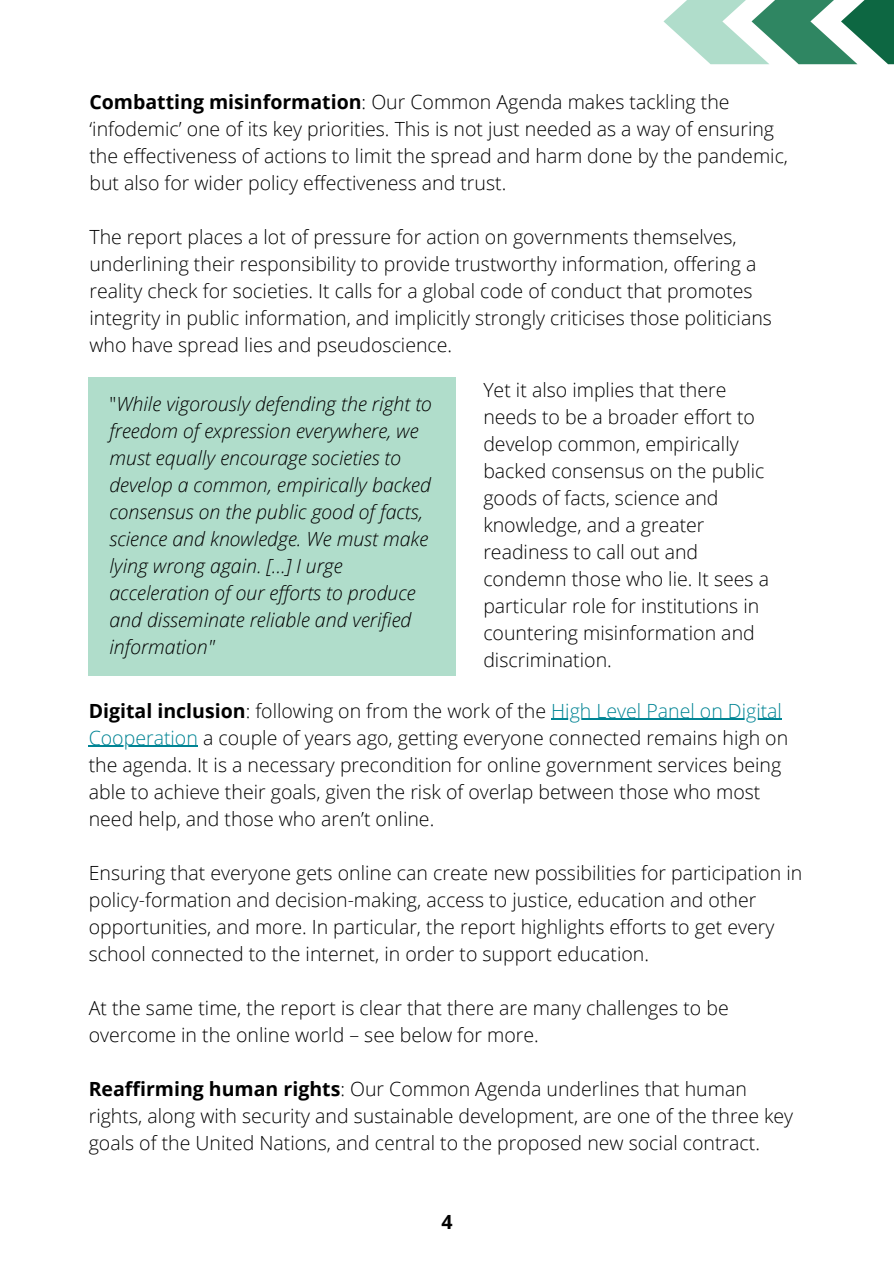
<style>
.page{position:relative;width:894px;height:1264px;background:#fff}
.page>*{position:absolute;margin:0;border:0;box-sizing:border-box;transform-origin:0 0}
.t1{font:300 19.5px/27px "Open Sans";color:#000}
.t2{font:italic 300 19.5px/27px "Open Sans";color:#000}
.t3{font:700 19.5px "Open Sans";color:#000}
.s1{font-weight:700}
.s2{font-style:normal}
.s3{color:#008494}
</style>
<div class="page">
<svg style="left:663px;top:0;width:230px;height:64px"></svg>
<hr style="left:551px;top:718px;width:230px;height:1px;background:#008494">
<hr style="left:89px;top:745px;width:109px;height:1px;background:#008494">
<div style="left:89px;top:377px;width:367px;height:299px;background:#b0ddcb"></div>
<p class="t1" style="left:89px;top:88px;width:700px"><span class="s1">Combatting misinformation</span>: Our Common Agenda makes tackling the ‘infodemic’ one of its key priorities. This is not just needed as a way of ensuring the effectiveness of actions to limit the spread and harm done by the pandemic, but also for wider policy effectiveness and trust.</p>
<p class="t1" style="left:89px;top:223px;width:683px">The report places a lot of pressure for action on governments themselves, underlining their responsibility to provide trustworthy information, offering a reality check for societies. It calls for a global code of conduct that promotes integrity in public information, and implicitly strongly criticises those politicians who have spread lies and pseudoscience.</p>
<p class="t2" style="left:109px;top:389px;width:324px"><span class="s2">"</span>While vigorously defending the right to freedom of expression everywhere, we must equally encourage societies to develop a common, empirically backed consensus on the public good of facts, science and knowledge. We must make lying wrong again. [...] I urge acceleration of our efforts to produce and disseminate reliable and verified information"</p>
<p class="t1" style="left:483px;top:376px;width:287px">Yet it also implies that there needs to be a broader effort to develop common, empirically backed consensus on the public goods of facts, science and knowledge, and a greater readiness to call out and condemn those who lie. It sees a particular role for institutions in countering misinformation and discrimination.</p>
<p class="t1" style="left:89px;top:696px;width:700px"><span class="s1">Digital inclusion</span>: following on from the work of the <span class="s3">High Level Panel on Digital Cooperation</span> a couple of years ago, getting everyone connected remains high on the agenda. It is a necessary precondition for online government services being able to achieve their goals, given the risk of overlap between those who most need help, and those who aren’t online.</p>
<p class="t1" style="left:89px;top:858px;width:714px">Ensuring that everyone gets online can create new possibilities for participation in policy-formation and decision-making, access to justice, education and other opportunities, and more. In particular, the report highlights efforts to get every school connected to the internet, in order to support education.</p>
<p class="t1" style="left:89px;top:993px;width:641px">At the same time, the report is clear that there are many challenges to be overcome in the online world – see below for more.</p>
<p class="t1" style="left:89px;top:1074px;width:705px"><span class="s1">Reaffirming human rights</span>: Our Common Agenda underlines that human rights, along with security and sustainable development, are one of the three key goals of the United Nations, and central to the proposed new social contract.</p>
<p class="t3" style="left:441px;top:1208px;width:13px">4</p>
</div>
